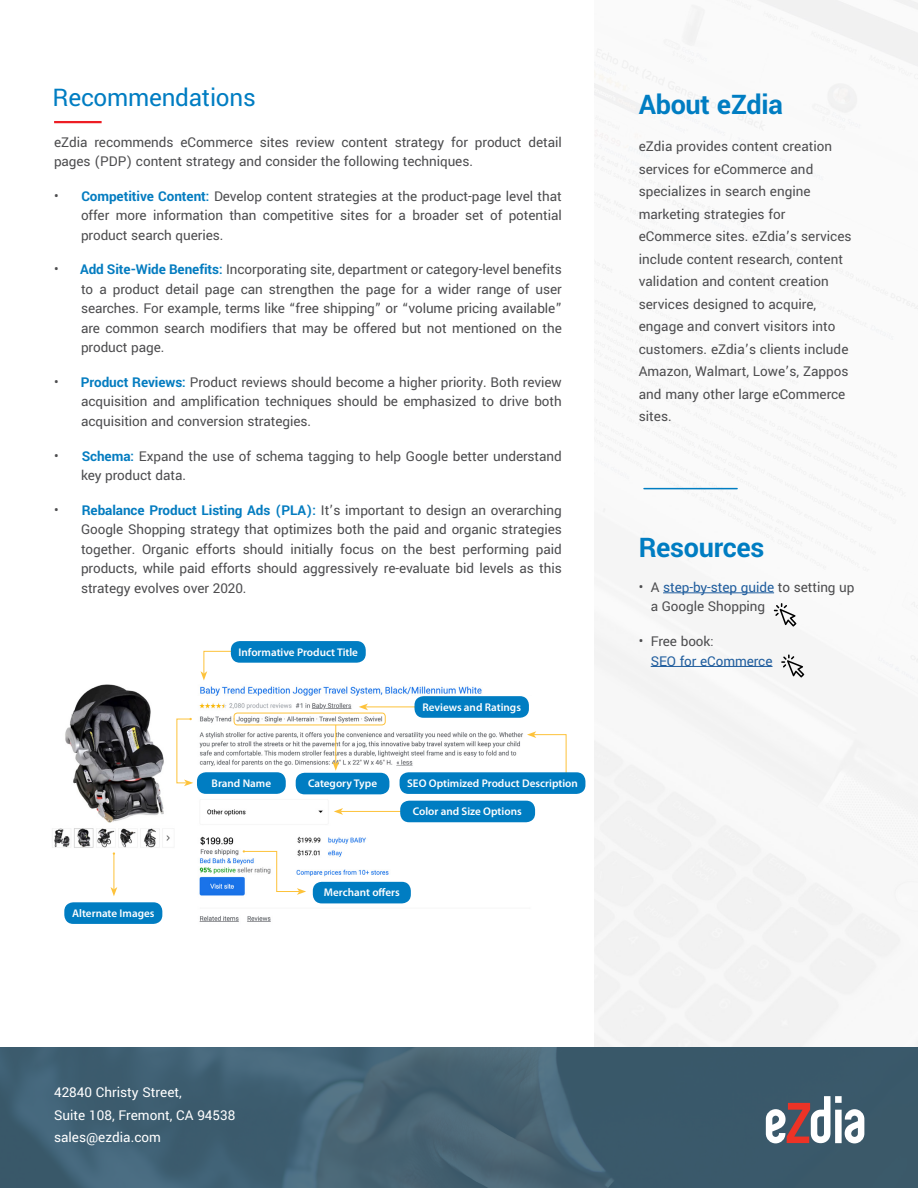
<style>
.page{position:relative;width:918px;height:1188px;background:#fff}
.page>*{position:absolute;margin:0;border:0;box-sizing:border-box;transform-origin:0 0}
.t1{font:700 30px "Yantramanav";letter-spacing:-.01em;color:#007dc2}
.t2{font:27px "Yantramanav";letter-spacing:-.01em;color:#007dc2}
.t3{font:15px/19.5px "Yantramanav";letter-spacing:-.005em;color:#4d4d4f}
.t4{font:15px/22.5px "Yantramanav";color:#fff}
.t5{font:15px "Yantramanav";letter-spacing:-.005em;color:#215e9e}
.t6{font:600 11.1px "Myriad Pro";color:#fff}
.s1{font-weight:700;color:#047cc0}
.s2{color:#215e9e}
</style>
<div class="page">
<svg style="left:0;top:1048px;width:918px;height:140px;background:#405f70"></svg>
<hr style="left:663px;top:593px;width:111px;height:1px;background:#215e9e">
<hr style="left:651px;top:666px;width:122px;height:1px;background:#215e9e">
<hr style="left:54px;top:121px;width:48px;height:2px;background:#ed1d24">
<svg style="left:781px;top:654px;width:23px;height:23px"></svg>
<svg style="left:774px;top:603px;width:22px;height:24px"></svg>
<svg style="left:766px;top:1096px;width:98px;height:47px"></svg>
<hr style="left:644px;top:488px;width:93px;height:1px;background:#007dc2">
<img style="left:52px;top:680px;width:484px;height:244px">
<svg style="left:201px;top:650px;width:36px;height:30px"></svg>
<svg style="left:527px;top:731px;width:40px;height:41px"></svg>
<svg style="left:243px;top:850px;width:63px;height:45px"></svg>
<hr style="left:114px;top:854px;width:1px;height:35px;background:#fdc23a">
<svg style="left:111px;top:887px;width:6px;height:9px"></svg>
<svg style="left:176px;top:718px;width:17px;height:68px"></svg>
<hr style="left:366px;top:707px;width:50px;height:1px;background:#fdc23a">
<svg style="left:359px;top:704px;width:9px;height:6px"></svg>
<div style="left:415px;top:696px;width:114px;height:22px;background:#007dc2;border-radius:9px"></div>
<div style="left:400px;top:772px;width:185px;height:22px;background:#007dc2;border-radius:9px"></div>
<div style="left:313px;top:882px;width:98px;height:21px;background:#007dc2;border-radius:9px"></div>
<div style="left:64px;top:902px;width:98px;height:22px;background:#007dc2;border-radius:9px"></div>
<div style="left:197px;top:772px;width:89px;height:22px;background:#007dc2;border-radius:9px"></div>
<div style="left:231px;top:641px;width:135px;height:22px;background:#007dc2;border-radius:9px"></div>
<div style="left:296px;top:773px;width:93px;height:21px;background:#007dc2;border-radius:9px"></div>
<svg style="left:334px;top:808px;width:66px;height:7px"></svg>
<div style="left:400px;top:801px;width:135px;height:21px;background:#007dc2;border-radius:9px"></div>
<div style="left:234px;top:713px;width:152px;height:12px;border:1px solid #fdc23a;border-radius:3px"></div>
<hr style="left:335px;top:725px;width:1px;height:39px;background:#fdc23a">
<svg style="left:332px;top:761px;width:7px;height:10px"></svg>
<div style="left:517px;top:681px;width:16px;height:13px;background:#fff"></div>
<h2 class="t2" style="left:53px;top:81px;width:205px">Recommendations</h2>
<p class="t3" style="left:54px;top:132px;width:509px">eZdia recommends eCommerce sites review content strategy for product detail pages (PDP) content strategy and consider the following techniques.</p>
<p class="t3" style="left:81px;top:186px;width:482px;text-align:justify;text-indent:-27px">• <span class="s1">Competitive Content:</span> Develop content strategies at the product-page level that offer more information than competitive sites for a broader set of potential product search queries.</p>
<p class="t3" style="left:81px;top:260px;width:482px;text-align:justify;text-indent:-27px">• <span class="s1">Add Site-Wide Benefits:</span> Incorporating site, department or category-level benefits to a product detail page can strengthen the page for a wider range of user searches. For example, terms like “free shipping” or “volume pricing available” are common search modifiers that may be offered but not mentioned on the product page.</p>
<p class="t3" style="left:81px;top:373px;width:482px;text-align:justify;text-indent:-27px">• <span class="s1">Product Reviews:</span> Product reviews should become a higher priority. Both review acquisition and amplification techniques should be emphasized to drive both acquisition and conversion strategies.</p>
<p class="t3" style="left:81px;top:446px;width:482px;text-indent:-27px">• <span class="s1">Schema:</span> Expand the use of schema tagging to help Google better understand key product data.</p>
<p class="t3" style="left:81px;top:500px;width:482px;text-align:justify;text-indent:-27px">• <span class="s1">Rebalance Product Listing Ads (PLA):</span> It’s important to design an overarching Google Shopping strategy that optimizes both the paid and organic strategies together. Organic efforts should initially focus on the best performing paid products, while paid efforts should aggressively re-evaluate bid levels as this strategy evolves over 2020.</p>
<p class="t6" style="left:73px;top:905px;width:84px">Alternate images</p>
<p class="t6" style="left:72px;top:907px;width:84px">Alternate Images</p>
<p class="t6" style="left:239px;top:646px;width:121px">Informative Product Title</p>
<p class="t6" style="left:212px;top:777px;width:61px">Brand Name</p>
<p class="t6" style="left:308px;top:777px;width:71px">Category Type</p>
<p class="t6" style="left:422px;top:701px;width:100px">Reviews and Ratings</p>
<p class="t6" style="left:407px;top:777px;width:172px">SEO Optimized Product Description</p>
<p class="t6" style="left:413px;top:805px;width:110px">Color and Size Options</p>
<p class="t6" style="left:324px;top:886px;width:77px">Merchant offers</p>
<h1 class="t1" style="left:639px;top:86px;width:146px">About eZdia</h1>
<p class="t3" style="left:639px;top:136px;width:214px;line-height:22.5px">eZdia provides content creation services for eCommerce and specializes in search engine marketing strategies for eCommerce sites. eZdia’s services include content research, content validation and content creation services designed to acquire, engage and convert visitors into customers. eZdia’s clients include<br>Amazon, Walmart, Lowe’s, Zappos and many other large eCommerce sites.</p>
<h1 class="t1" style="left:639px;top:530px;width:127px">Resources</h1>
<p class="t3" style="left:651px;top:578px;width:205px;text-indent:-12px">• A <span class="s2">step-by-step guide</span> to setting up a Google Shopping</p>
<p class="t3" style="left:639px;top:632px;width:77px">• Free book:</p>
<p class="t5" style="left:651px;top:652px;width:123px">SEO for eCommerce</p>
<p class="t4" style="left:54px;top:1081px;width:183px">42840 Christy Street,<br>Suite 108, Fremont, CA 94538 sales@ezdia.com</p>
</div>
